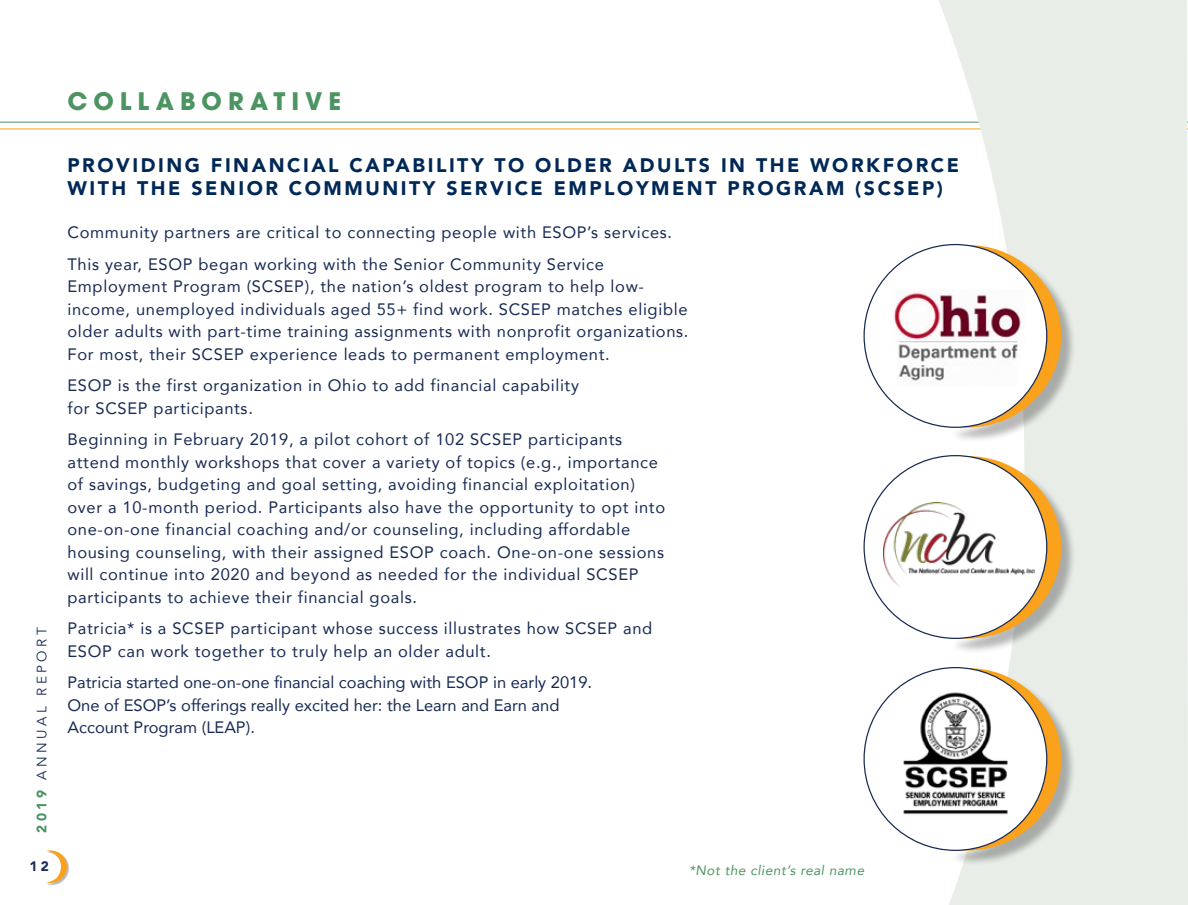
<style>
.page{position:relative;width:1188px;height:905px;background:#fff}
.page>*{position:absolute;margin:0;border:0;box-sizing:border-box;transform-origin:0 0}
.t1{font:700 24px "Avant Garde";letter-spacing:.25em;color:#4c9462}
.t2{font:900 19.5px/23.4px "Avenir";letter-spacing:.13em;color:#002856}
.t3{font:16.5px/22.5px "Avenir";letter-spacing:.04em;color:#182a54}
.t4{font:16.5px/22.5px "Avenir";color:#182a54}
.t5{font:13.65px "Avenir";letter-spacing:.25em;color:#182a54}
.t6{font:900 13.65px "Avenir";color:#182a54}
.t7{font:italic 13.5px "Avenir";letter-spacing:.04em;color:#4c9462}
.s1{font-weight:900;color:#489462}
</style>
<div class="page">
<div style="left:47px;top:851px;width:22px;height:34px;background:#000;opacity:.28"></div>
<svg style="left:46px;top:850px;width:21px;height:33px"></svg>
<hr style="left:0;top:122px;width:1188px;height:1px;background:#489462">
<hr style="left:0;top:128px;width:1188px;height:1px;background:#faa21b">
<svg style="left:910px;top:0;width:278px;height:904px;fill:#e8ede7"></svg>
<div style="left:950px;top:670px;width:127px;height:195px;background:#000;opacity:.28"></div>
<svg style="left:965px;top:668px;width:96px;height:182px;background:#dcc498"></svg>
<div style="left:864px;top:667px;width:183px;height:183px;background:#fff;border-radius:50%"></div>
<img style="left:864px;top:687px;width:183px;height:133px">
<div style="left:950px;top:458px;width:127px;height:195px;background:#000;opacity:.28"></div>
<svg style="left:972px;top:456px;width:89px;height:182px;background:#e0c08a"></svg>
<div style="left:864px;top:455px;width:183px;height:183px;background:#fff;border-radius:50%"></div>
<img style="left:884px;top:502px;width:151px;height:85px">
<div style="left:950px;top:247px;width:127px;height:195px;background:#000;opacity:.28"></div>
<svg style="left:972px;top:245px;width:89px;height:182px;background:#e0c089"></svg>
<div style="left:864px;top:244px;width:183px;height:183px;background:#fff;border-radius:50%"></div>
<img style="left:894px;top:289px;width:127px;height:92px">
<p class="t5" style="left:34px;top:832px;width:207px;rotate:-90deg"><span class="s1">2019</span> ANNUAL REPORT</p>
<p class="t6" style="left:30px;top:858px;width:21px">1 2</p>
<h1 class="t1" style="left:68px;top:85px;width:275px">COLLABORATIVE</h1>
<p class="t2" style="left:68px;top:153px;width:893px">PROVIDING FINANCIAL CAPABILITY TO OLDER ADULTS IN THE WORKFORCE<br>WITH THE SENIOR COMMUNITY SERVICE EMPLOYMENT PROGRAM (SCSEP)</p>
<p class="t3" style="left:68px;top:216px;width:606px;line-height:31.5px">Community partners are critical to connecting people with ESOP’s services.<br>This year, ESOP began working with the Senior Community Service</p>
<p class="t3" style="left:68px;top:275px;width:623px">Employment Program (SCSEP), the nation’s oldest program to help low&shy;income, unemployed individuals aged 55+ find work. SCSEP matches eligible older adults with part-time training assignments with nonprofit organizations.<br>For most, their SCSEP experience leads to permanent employment.</p>
<p class="t3" style="left:68px;top:374px;width:513px">ESOP is the first organization in Ohio to add financial capability for SCSEP participants.</p>
<p class="t3" style="left:68px;top:427px;width:599px">Beginning in February 2019, a pilot cohort of 102 SCSEP participants attend monthly workshops that cover a variety of topics (e.g., importance of savings, budgeting and goal setting, avoiding financial exploitation) over a 10-month period. Participants also have the opportunity to opt into one-on-one financial coaching and/or counseling, including affordable housing counseling, with their assigned ESOP coach. One-on-one sessions will continue into 2020 and beyond as needed for the individual SCSEP participants to achieve their financial goals.</p>
<p class="t3" style="left:68px;top:616px;width:586px">Patricia* is a SCSEP participant whose success illustrates how SCSEP and<br>ESOP can work together to truly help an older adult.</p>
<p class="t4" style="left:68px;top:670px;width:526px">Patricia started one-on-one financial coaching with ESOP in early 2019.<br>One of ESOP’s offerings really excited her: the Learn and Earn and<br>Account Program (LEAP).</p>
<p class="t7" style="left:689px;top:862px;width:177px">*Not the client’s real name</p>
</div>
